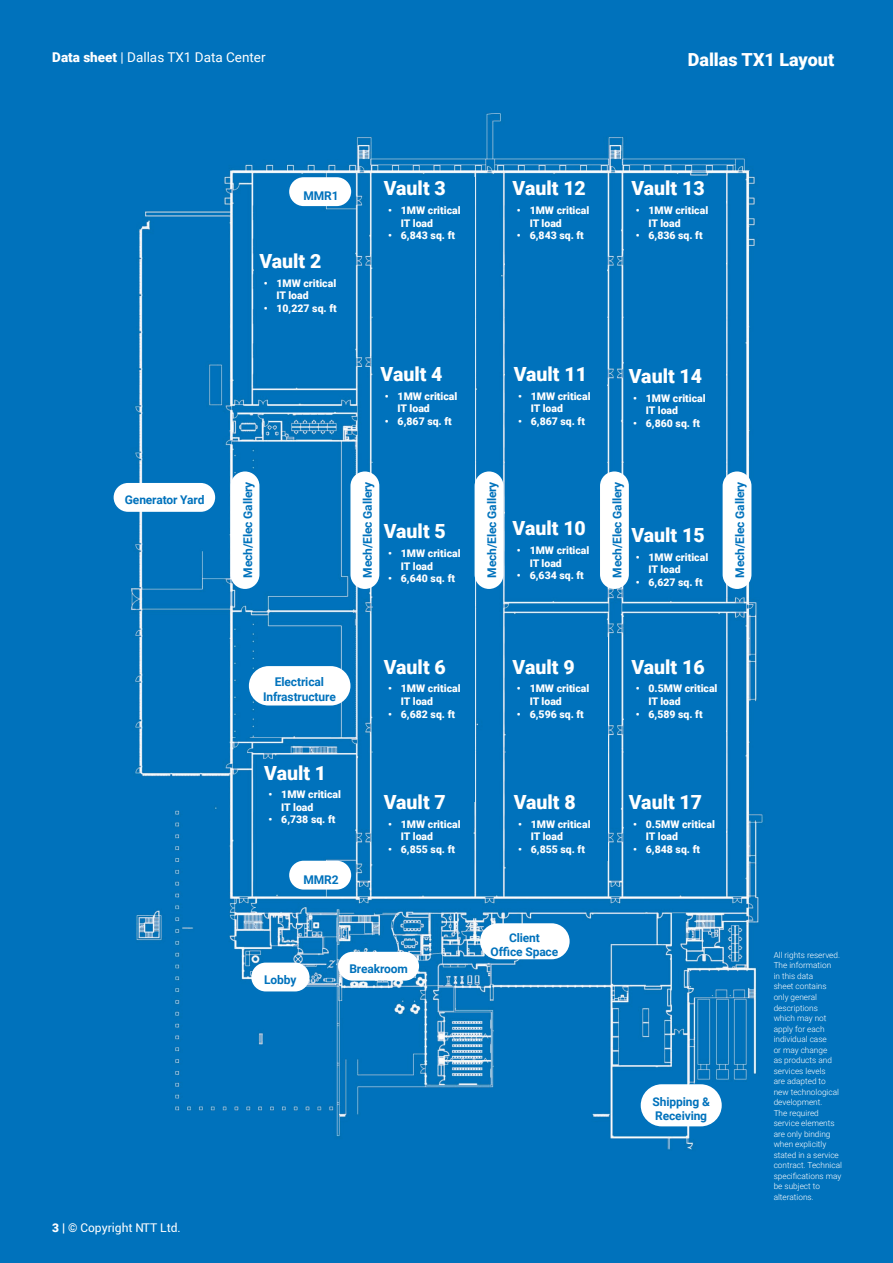
<style>
.page{position:relative;width:893px;height:1263px;background:#0072bc}
.page>*{position:absolute;margin:0;border:0;box-sizing:border-box;transform-origin:0 0}
.t1{font:900 19.5px "Roboto";color:#fff}
.Sub-Heading{font:900 18px "Roboto";color:#fff}
.DOCUMENT_SUBJECT{font:13.5px "Roboto";color:#fff}
.t2{font:700 12px "Roboto";letter-spacing:-.01em;color:#0072bc}
.t3{font:12px "Roboto";color:#fff}
.t4{font:900 10.5px/12.6px "Roboto";color:#fff}
.t5{font:300 8.25px/10.5px "Roboto";color:#fff}
.s1{font-weight:900}
</style>
<div class="page">
<div style="left:373px;top:177px;width:102px;height:624px;background:#0072bc"></div>
<div style="left:505px;top:177px;width:102px;height:419px;background:#0072bc"></div>
<div style="left:624px;top:177px;width:101px;height:419px;background:#0072bc"></div>
<div style="left:624px;top:637px;width:101px;height:224px;background:#0072bc"></div>
<div style="left:506px;top:637px;width:102px;height:224px;background:#0072bc"></div>
<div style="left:641px;top:1084px;width:81px;height:42px;background:#fff;border-radius:21px"></div>
<div style="left:114px;top:483px;width:101px;height:29px;background:#fff;border-radius:14px"></div>
<div style="left:251px;top:962px;width:58px;height:29px;background:#fff;border-radius:14px"></div>
<div style="left:289px;top:861px;width:62px;height:28px;background:#fff;border-radius:14px"></div>
<div style="left:289px;top:177px;width:62px;height:29px;background:#fff;border-radius:14px"></div>
<div style="left:0;top:757px;width:92px;height:146px;background:#0072bc"></div>
<div style="left:350px;top:471px;width:29px;height:118px;background:#fff;border-radius:14px"></div>
<div style="left:475px;top:471px;width:28px;height:118px;background:#fff;border-radius:14px"></div>
<div style="left:600px;top:471px;width:29px;height:118px;background:#fff;border-radius:14px"></div>
<div style="left:723px;top:471px;width:28px;height:118px;background:#fff;border-radius:14px"></div>
<div style="left:231px;top:471px;width:28px;height:118px;background:#fff;border-radius:14px"></div>
<div style="left:249px;top:666px;width:101px;height:39px;background:#fff;border-radius:20px"></div>
<div style="left:338px;top:952px;width:81px;height:29px;background:#fff;border-radius:14px"></div>
<div style="left:480px;top:923px;width:90px;height:36px;background:#fff;border-radius:18px"></div>
<p class="DOCUMENT_SUBJECT" style="left:52px;top:48px;width:215px"><span class="s1">Data sheet</span> | Dallas TX1 Data Center</p>
<p class="t2" style="left:303px;top:188px;width:37px">MMR1</p>
<p class="t1" style="left:259px;top:247px;width:63px">Vault 2</p>
<p class="t4" style="left:276px;top:276px;width:61px;text-indent:-13px">• 1MW critical<br>IT load</p>
<p class="t4" style="left:264px;top:301px;width:75px">• 10,227 sq. ft</p>
<p class="t1" style="left:384px;top:175px;width:63px">Vault 3</p>
<p class="t4" style="left:401px;top:204px;width:61px;text-indent:-13px">• 1MW critical<br>IT load</p>
<p class="t4" style="left:388px;top:229px;width:68px">• 6,843 sq. ft</p>
<p class="t1" style="left:381px;top:361px;width:63px">Vault 4</p>
<p class="t4" style="left:398px;top:389px;width:61px;text-indent:-13px">• 1MW critical<br>IT load</p>
<p class="t4" style="left:385px;top:415px;width:68px">• 6,867 sq. ft</p>
<p class="Sub-Heading" style="left:688px;top:47px;width:148px">Dallas TX1 Layout</p>
<p class="t1" style="left:513px;top:175px;width:75px">Vault 12</p>
<p class="t4" style="left:530px;top:204px;width:61px;text-indent:-13px">• 1MW critical<br>IT load</p>
<p class="t4" style="left:517px;top:229px;width:68px">• 6,843 sq. ft</p>
<p class="t1" style="left:631px;top:175px;width:75px">Vault 13</p>
<p class="t4" style="left:648px;top:204px;width:61px;text-indent:-13px">• 1MW critical<br>IT load</p>
<p class="t4" style="left:636px;top:229px;width:68px">• 6,836 sq. ft</p>
<p class="t1" style="left:514px;top:361px;width:75px">Vault 11</p>
<p class="t4" style="left:531px;top:389px;width:61px;text-indent:-13px">• 1MW critical<br>IT load</p>
<p class="t4" style="left:518px;top:415px;width:68px">• 6,867 sq. ft</p>
<p class="t1" style="left:629px;top:362px;width:75px">Vault 14</p>
<p class="t4" style="left:646px;top:391px;width:61px;text-indent:-13px">• 1MW critical<br>IT load</p>
<p class="t4" style="left:633px;top:416px;width:68px">• 6,860 sq. ft</p>
<p class="t2" style="left:125px;top:492px;width:81px">Generator Yard</p>
<p class="t3" style="left:52px;top:1220px;width:130px"><span class="s1">3 |</span> © Copyright NTT Ltd.</p>
<p class="t2" style="left:239px;top:578px;width:98px;rotate:-90deg">Mech/Elec Gallery</p>
<p class="t2" style="left:359px;top:578px;width:98px;rotate:-90deg">Mech/Elec Gallery</p>
<p class="t2" style="left:483px;top:578px;width:98px;rotate:-90deg">Mech/Elec Gallery</p>
<p class="t2" style="left:609px;top:578px;width:98px;rotate:-90deg">Mech/Elec Gallery</p>
<p class="t2" style="left:731px;top:578px;width:98px;rotate:-90deg">Mech/Elec Gallery</p>
<p class="t1" style="left:513px;top:515px;width:75px">Vault 10</p>
<p class="t4" style="left:530px;top:544px;width:61px;text-indent:-13px">• 1MW critical<br>IT load</p>
<p class="t4" style="left:517px;top:569px;width:68px">• 6,634 sq. ft</p>
<p class="t1" style="left:384px;top:518px;width:63px">Vault 5</p>
<p class="t4" style="left:401px;top:547px;width:61px;text-indent:-13px">• 1MW critical<br>IT load</p>
<p class="t4" style="left:388px;top:572px;width:68px">• 6,640 sq. ft</p>
<p class="t1" style="left:631px;top:521px;width:75px">Vault 15</p>
<p class="t4" style="left:648px;top:550px;width:61px;text-indent:-13px">• 1MW critical<br>IT load</p>
<p class="t4" style="left:636px;top:575px;width:68px">• 6,627 sq. ft</p>
<p class="t2" style="left:275px;top:673px;width:51px">Electrical</p>
<p class="t2" style="left:263px;top:688px;width:74px">Infrastructure</p>
<p class="t1" style="left:264px;top:759px;width:63px">Vault 1</p>
<p class="t4" style="left:281px;top:788px;width:61px;text-indent:-13px">• 1MW critical<br>IT load</p>
<p class="t4" style="left:268px;top:813px;width:68px">• 6,738 sq. ft</p>
<p class="t2" style="left:303px;top:871px;width:37px">MMR2</p>
<p class="t1" style="left:384px;top:653px;width:63px">Vault 6</p>
<p class="t4" style="left:401px;top:682px;width:61px;text-indent:-13px">• 1MW critical<br>IT load</p>
<p class="t4" style="left:388px;top:707px;width:68px">• 6,682 sq. ft</p>
<p class="t1" style="left:384px;top:788px;width:63px">Vault 7</p>
<p class="t4" style="left:401px;top:817px;width:61px;text-indent:-13px">• 1MW critical<br>IT load</p>
<p class="t4" style="left:388px;top:842px;width:68px">• 6,855 sq. ft</p>
<p class="t2" style="left:264px;top:971px;width:34px">Lobby</p>
<p class="t2" style="left:349px;top:960px;width:60px">Breakroom</p>
<p class="t1" style="left:513px;top:653px;width:63px">Vault 9</p>
<p class="t4" style="left:530px;top:682px;width:61px;text-indent:-13px">• 1MW critical<br>IT load</p>
<p class="t4" style="left:517px;top:707px;width:68px">• 6,596 sq. ft</p>
<p class="t1" style="left:514px;top:788px;width:63px">Vault 8</p>
<p class="t4" style="left:531px;top:817px;width:61px;text-indent:-13px">• 1MW critical<br>IT load</p>
<p class="t4" style="left:518px;top:842px;width:68px">• 6,855 sq. ft</p>
<p class="t2" style="left:509px;top:930px;width:32px">Client</p>
<p class="t2" style="left:491px;top:943px;width:69px">Office Space</p>
<p class="t1" style="left:631px;top:653px;width:75px">Vault 16</p>
<p class="t4" style="left:648px;top:682px;width:71px;text-indent:-13px">• 0.5MW critical<br>IT load</p>
<p class="t4" style="left:636px;top:707px;width:68px">• 6,589 sq. ft</p>
<p class="t1" style="left:629px;top:788px;width:75px">Vault 17</p>
<p class="t4" style="left:646px;top:817px;width:71px;text-indent:-13px">• 0.5MW critical<br>IT load</p>
<p class="t4" style="left:633px;top:842px;width:68px">• 6,848 sq. ft</p>
<p class="t2" style="left:653px;top:1093px;width:59px">Shipping &amp;</p>
<p class="t2" style="left:655px;top:1107px;width:53px">Receiving</p>
<p class="t5" style="left:774px;top:949px;width:68px">All rights reserved.</p>
<p class="t5" style="left:774px;top:960px;width:70px">The information<br>in this data<br>sheet contains only general descriptions<br>which may not apply for each individual case<br>or may change<br>as products and services levels<br>are adapted to new technological development.<br>The required service elements are only binding when explicitly stated in a service contract. Technical specifications may be subject to alterations.</p>
</div>
